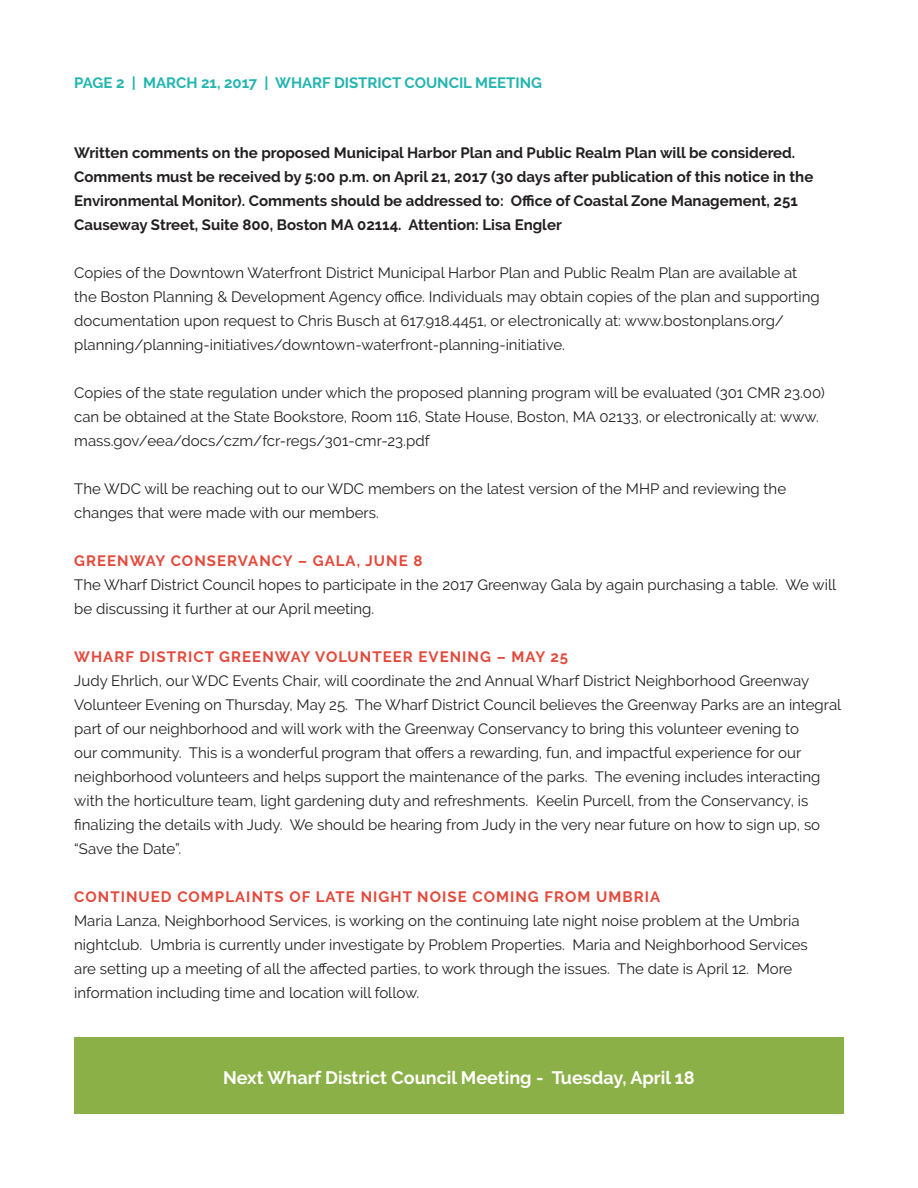
<style>
.page{position:relative;width:918px;height:1188px;background:#fff}
.page>*{position:absolute;margin:0;border:0;box-sizing:border-box;transform-origin:0 0}
.t1{font:700 18px "Raleway";color:#fff}
.t2{font:15px/24px "Raleway";color:#231f20}
.t3{font:700 15px/24px "Raleway";color:#231f20}
.t4{font:700 15px "Raleway";letter-spacing:.07em;color:#e3493b}
.t5{font:700 15px "Raleway";color:#23b5af}
</style>
<div class="page">
<div style="left:74px;top:1037px;width:770px;height:77px;background:#8bb047"></div>
<p class="t5" style="left:74px;top:75px;width:469px">PAGE 2 | MARCH 21, 2017 | WHARF DISTRICT COUNCIL MEETING</p>
<p class="t3" style="left:74px;top:141px;width:741px">Written comments on the proposed Municipal Harbor Plan and Public Realm Plan will be considered.<br>Comments must be received by 5:00 p.m. on April 21, 2017 (30 days after publication of this notice in the Environmental Monitor). Comments should be addressed to: Office of Coastal Zone Management, 251<br>Causeway Street, Suite 800, Boston MA 02114. Attention: Lisa Engler</p>
<p class="t2" style="left:74px;top:260px;width:747px">Copies of the Downtown Waterfront District Municipal Harbor Plan and Public Realm Plan are available at the Boston Planning &amp; Development Agency office. Individuals may obtain copies of the plan and supporting documentation upon request to Chris Busch at 617.918.4451, or electronically at: www.bostonplans.org/ planning/planning-initiatives/downtown-waterfront-planning-initiative.</p>
<p class="t2" style="left:74px;top:380px;width:752px">Copies of the state regulation under which the proposed planning program will be evaluated (301 CMR 23.00) can be obtained at the State Bookstore, Room 116, State House, Boston, MA 02133, or electronically at: www. mass.gov/eea/docs/czm/fcr-regs/301-cmr-23.pdf</p>
<p class="t2" style="left:74px;top:476px;width:713px">The WDC will be reaching out to our WDC members on the latest version of the MHP and reviewing the changes that were made with our members.</p>
<p class="t4" style="left:74px;top:552px;width:350px">GREENWAY CONSERVANCY – GALA, JUNE 8</p>
<p class="t2" style="left:74px;top:572px;width:763px">The Wharf District Council hopes to participate in the 2017 Greenway Gala by again purchasing a table. We will be discussing it further at our April meeting.</p>
<p class="t4" style="left:74px;top:648px;width:496px">WHARF DISTRICT GREENWAY VOLUNTEER EVENING – MAY 25</p>
<p class="t2" style="left:74px;top:668px;width:769px">Judy Ehrlich, our WDC Events Chair, will coordinate the 2nd Annual Wharf District Neighborhood Greenway Volunteer Evening on Thursday, May 25. The Wharf District Council believes the Greenway Parks are an integral part of our neighborhood and will work with the Greenway Conservancy to bring this volunteer evening to<br>our community. This is a wonderful program that offers a rewarding, fun, and impactful experience for our neighborhood volunteers and helps support the maintenance of the parks. The evening includes interacting with the horticulture team, light gardening duty and refreshments. Keelin Purcell, from the Conservancy, is finalizing the details with Judy. We should be hearing from Judy in the very near future on how to sign up, so “Save the Date”.</p>
<p class="t4" style="left:74px;top:888px;width:588px">CONTINUED COMPLAINTS OF LATE NIGHT NOISE COMING FROM UMBRIA</p>
<p class="t2" style="left:74px;top:908px;width:735px">Maria Lanza, Neighborhood Services, is working on the continuing late night noise problem at the Umbria nightclub. Umbria is currently under investigate by Problem Properties. Maria and Neighborhood Services are setting up a meeting of all the affected parties, to work through the issues. The date is April 12. More information including time and location will follow.</p>
<p class="t1" style="left:223px;top:1067px;width:473px">Next Wharf District Council Meeting - Tuesday, April 18</p>
</div>
